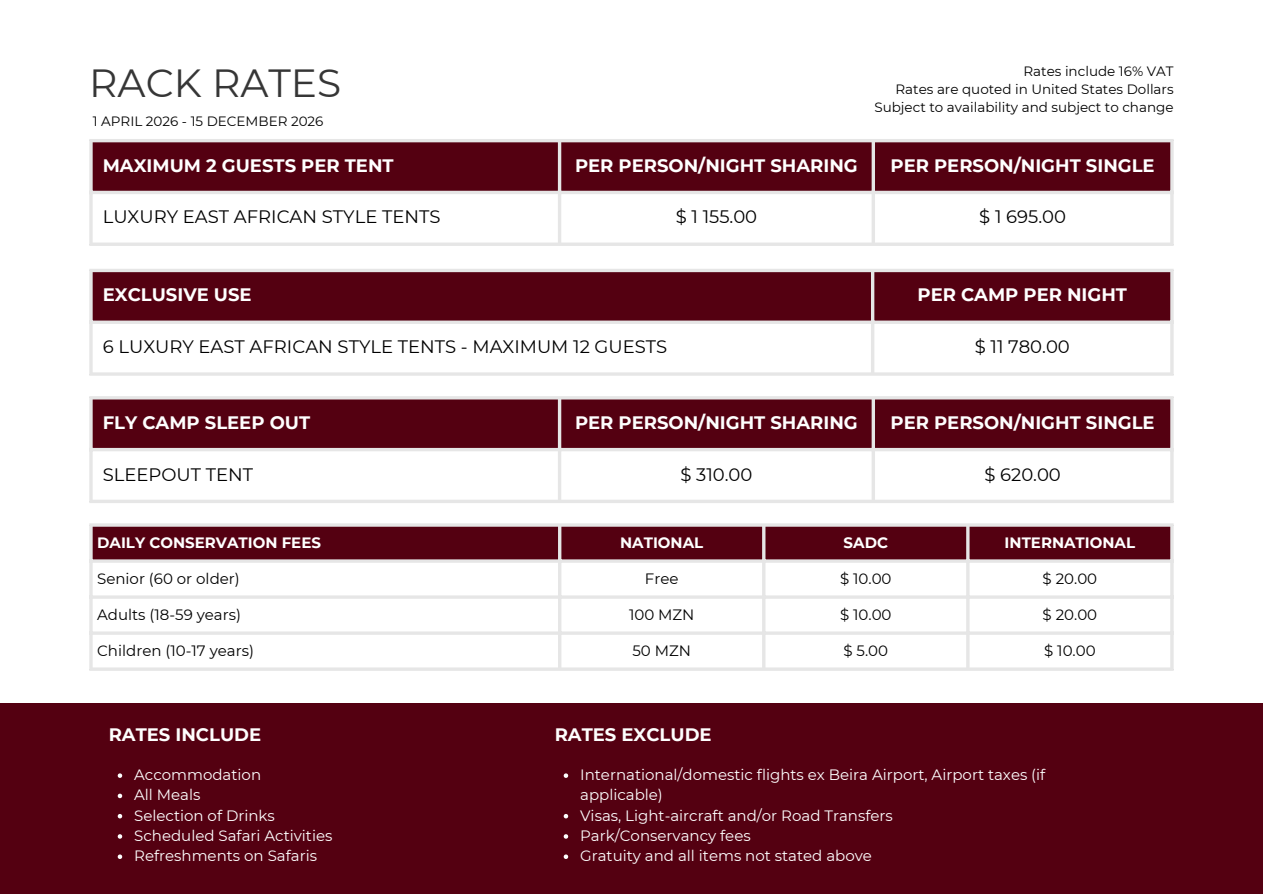
<style>
.page{position:relative;width:1263px;height:894px;background:#fff}
.page>*{position:absolute;margin:0;border:0;box-sizing:border-box;transform-origin:0 0}
.t1{font:39.15px "Montserrat";color:#363636}
.t2{font:18px "Montserrat";color:#000}
.t3{font:700 18px "Montserrat";color:#fff}
.t4{font:700 18px "Montserrat";color:#fefefe}
.t5{font:15px/20.2px "Montserrat";color:#fefefe}
.t6{font:15px "Montserrat";color:#000}
.t7{font:700 15px "Montserrat";color:#fff}
.t8{font:13.5px "Montserrat";color:#000}
</style>
<div class="page">
<div style="left:93px;top:142px;width:1077px;height:49px;background:#540011"></div>
<hr style="left:89px;top:142px;width:4px;height:100px;background:#e6e6e6">
<hr style="left:558px;top:142px;width:3px;height:100px;background:#e6e6e6">
<hr style="left:872px;top:142px;width:3px;height:100px;background:#e6e6e6">
<hr style="left:1170px;top:142px;width:4px;height:100px;background:#e6e6e6">
<hr style="left:89px;top:139px;width:1085px;height:3px;background:#e6e6e6">
<hr style="left:89px;top:191px;width:1085px;height:3px;background:#e6e6e6">
<svg style="left:89px;top:242px;width:1085px;height:4px;fill:#e6e6e6"></svg>
<div style="left:93px;top:526px;width:1077px;height:33px;background:#540011"></div>
<hr style="left:89px;top:526px;width:4px;height:141px;background:#e6e6e6">
<hr style="left:558px;top:526px;width:3px;height:141px;background:#e6e6e6">
<hr style="left:762px;top:526px;width:3px;height:141px;background:#e6e6e6">
<hr style="left:966px;top:526px;width:3px;height:141px;background:#e6e6e6">
<hr style="left:1170px;top:526px;width:4px;height:141px;background:#e6e6e6">
<hr style="left:89px;top:523px;width:1085px;height:3px;background:#e6e6e6">
<hr style="left:89px;top:559px;width:1085px;height:3px;background:#e6e6e6">
<hr style="left:89px;top:595px;width:1085px;height:3px;background:#e6e6e6">
<hr style="left:89px;top:631px;width:1085px;height:3px;background:#e6e6e6">
<hr style="left:89px;top:667px;width:1085px;height:3px;background:#e6e6e6">
<div style="left:93px;top:272px;width:1077px;height:48px;background:#540011"></div>
<hr style="left:89px;top:272px;width:4px;height:100px;background:#e6e6e6">
<hr style="left:871px;top:272px;width:3px;height:100px;background:#e6e6e6">
<hr style="left:1170px;top:272px;width:4px;height:100px;background:#e6e6e6">
<hr style="left:89px;top:269px;width:1085px;height:3px;background:#e6e6e6">
<svg style="left:93px;top:320px;width:1077px;height:4px;background:#d1c5c7"></svg>
<hr style="left:89px;top:372px;width:1085px;height:3px;background:#e6e6e6">
<div style="left:93px;top:399px;width:1077px;height:49px;background:#540011"></div>
<hr style="left:89px;top:399px;width:4px;height:100px;background:#e6e6e6">
<hr style="left:558px;top:399px;width:3px;height:100px;background:#e6e6e6">
<hr style="left:872px;top:399px;width:3px;height:100px;background:#e6e6e6">
<hr style="left:1170px;top:399px;width:4px;height:100px;background:#e6e6e6">
<hr style="left:89px;top:396px;width:1085px;height:3px;background:#e6e6e6">
<hr style="left:89px;top:448px;width:1085px;height:3px;background:#e6e6e6">
<svg style="left:89px;top:499px;width:1085px;height:4px;fill:#e6e6e6"></svg>
<div style="left:0;top:702px;width:1263px;height:191px;background:#540011"></div>
<svg style="left:118px;top:773px;width:4px;height:4px"></svg>
<svg style="left:118px;top:793px;width:4px;height:5px"></svg>
<svg style="left:118px;top:814px;width:4px;height:4px"></svg>
<svg style="left:118px;top:834px;width:4px;height:4px"></svg>
<svg style="left:118px;top:854px;width:4px;height:4px"></svg>
<svg style="left:564px;top:773px;width:4px;height:4px"></svg>
<svg style="left:564px;top:814px;width:4px;height:4px"></svg>
<svg style="left:564px;top:834px;width:4px;height:4px"></svg>
<svg style="left:564px;top:854px;width:4px;height:4px"></svg>
<p class="t1" style="left:89px;top:59px;width:253px">RACK RATES</p>
<p class="t8" style="left:1023px;top:63px;width:152px">Rates include 16% VAT</p>
<p class="t8" style="left:895px;top:81px;width:280px">Rates are quoted in United States Dollars</p>
<p class="t8" style="left:874px;top:99px;width:301px">Subject to availability and subject to change</p>
<p class="t8" style="left:93px;top:113px;width:232px">1 APRIL 2026 - 15 DECEMBER 2026</p>
<h1 class="t3" style="left:103px;top:154px;width:292px">MAXIMUM 2 GUESTS PER TENT</h1>
<p class="t3" style="left:575px;top:154px;width:284px">PER PERSON/NIGHT SHARING</p>
<p class="t3" style="left:890px;top:154px;width:266px">PER PERSON/NIGHT SINGLE</p>
<p class="t2" style="left:103px;top:206px;width:339px">LUXURY EAST AFRICAN STYLE TENTS</p>
<p class="t2" style="left:676px;top:206px;width:83px">$ 1 155.00</p>
<p class="t2" style="left:979px;top:206px;width:88px">$ 1 695.00</p>
<p class="t3" style="left:103px;top:284px;width:150px">EXCLUSIVE USE</p>
<p class="t3" style="left:917px;top:284px;width:211px">PER CAMP PER NIGHT</p>
<p class="t2" style="left:103px;top:336px;width:566px">6 LUXURY EAST AFRICAN STYLE TENTS - MAXIMUM 12 GUESTS</p>
<p class="t2" style="left:975px;top:336px;width:97px">$ 11 780.00</p>
<p class="t4" style="left:103px;top:411px;width:209px">FLY CAMP SLEEP OUT</p>
<p class="t4" style="left:575px;top:411px;width:284px">PER PERSON/NIGHT SHARING</p>
<p class="t4" style="left:890px;top:411px;width:266px">PER PERSON/NIGHT SINGLE</p>
<p class="t2" style="left:103px;top:463px;width:152px">SLEEPOUT TENT</p>
<p class="t2" style="left:680px;top:463px;width:74px">$ 310.00</p>
<p class="t2" style="left:984px;top:463px;width:78px">$ 620.00</p>
<p class="t7" style="left:97px;top:533px;width:225px">DAILY CONSERVATION FEES</p>
<p class="t7" style="left:620px;top:533px;width:85px">NATIONAL</p>
<p class="t7" style="left:844px;top:533px;width:46px">SADC</p>
<p class="t7" style="left:1005px;top:533px;width:132px">INTERNATIONAL</p>
<p class="t6" style="left:97px;top:569px;width:144px">Senior (60 or older)</p>
<p class="t6" style="left:645px;top:569px;width:35px">Free</p>
<p class="t6" style="left:840px;top:569px;width:53px">$ 10.00</p>
<p class="t6" style="left:1043px;top:569px;width:56px">$ 20.00</p>
<p class="t6" style="left:97px;top:605px;width:145px">Adults (18-59 years)</p>
<p class="t6" style="left:629px;top:605px;width:67px">100 MZN</p>
<p class="t6" style="left:840px;top:605px;width:53px">$ 10.00</p>
<p class="t6" style="left:1043px;top:605px;width:56px">$ 20.00</p>
<p class="t6" style="left:97px;top:641px;width:158px">Children (10-17 years)</p>
<p class="t6" style="left:632px;top:641px;width:60px">50 MZN</p>
<p class="t6" style="left:843px;top:641px;width:46px">$ 5.00</p>
<p class="t6" style="left:1044px;top:641px;width:53px">$ 10.00</p>
<p class="t4" style="left:109px;top:723px;width:154px">RATES INCLUDE</p>
<p class="t5" style="left:134px;top:764px;width:128px">Accommodation</p>
<h2 class="t5" style="left:134px;top:784px;width:68px">All Meals</h2>
<h2 class="t5" style="left:134px;top:805px;width:142px">Selection of Drinks</h2>
<p class="t5" style="left:134px;top:825px;width:200px">Scheduled Safari Activities</p>
<p class="t5" style="left:134px;top:845px;width:184px">Refreshments on Safaris</p>
<p class="t4" style="left:555px;top:723px;width:158px">RATES EXCLUDE</p>
<p class="t5" style="left:580px;top:764px;width:467px">International/domestic flights ex Beira Airport, Airport taxes (if applicable)</p>
<p class="t5" style="left:580px;top:805px;width:314px">Visas, Light-aircraft and/or Road Transfers</p>
<p class="t5" style="left:580px;top:825px;width:172px">Park/Conservancy fees</p>
<p class="t5" style="left:580px;top:845px;width:293px">Gratuity and all items not stated above</p>
</div>
